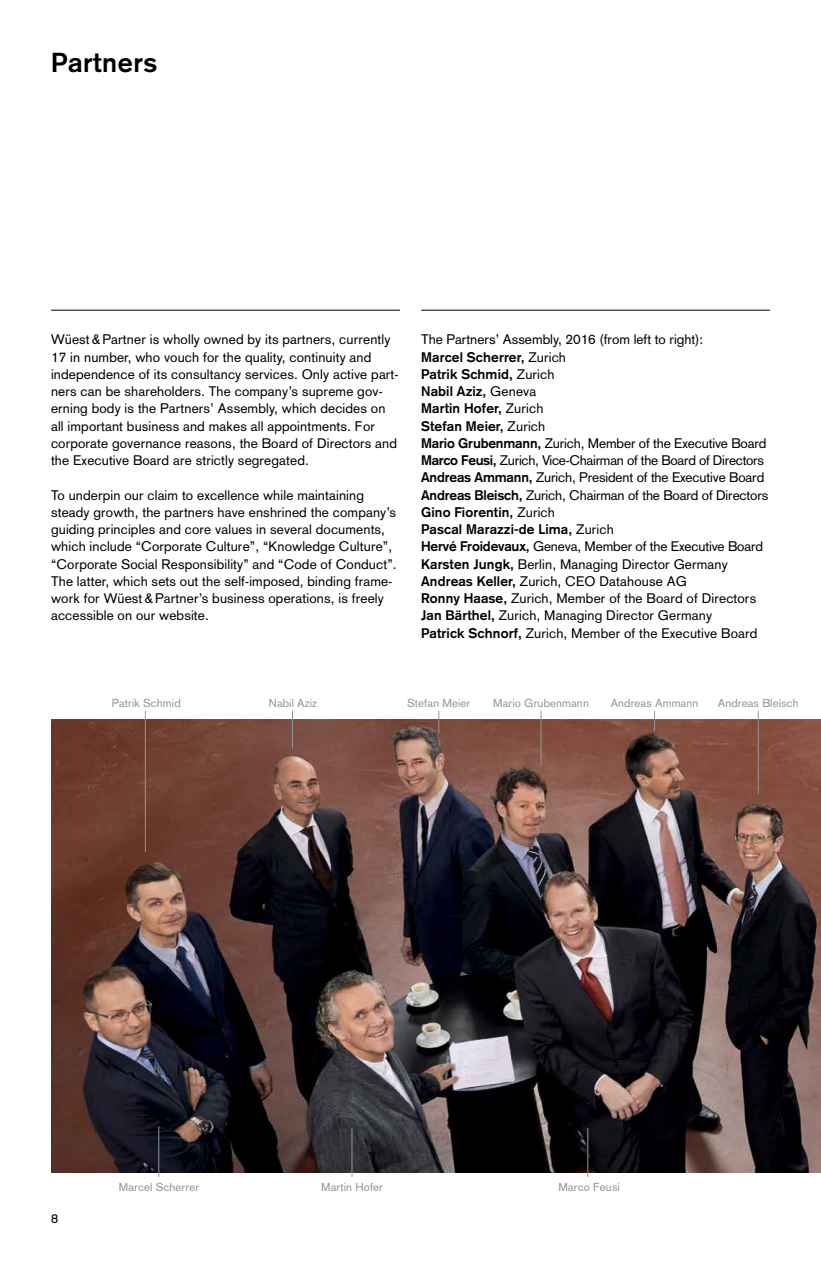
<style>
.page{position:relative;width:821px;height:1263px;background:#fff}
.page>*{position:absolute;margin:0;border:0;box-sizing:border-box;transform-origin:0 0}
.t1{font:700 27px "Akzidenz Grotesk";letter-spacing:.02em;color:#000}
.t2{font:13.65px/17.2px "Akzidenz Grotesk";letter-spacing:.01em;color:#000}
.t3{font:12.75px "Akzidenz Grotesk";color:#000}
.t4{font:11.4px "Akzidenz Grotesk";letter-spacing:.01em;color:#939598}
.s1{font-weight:700}
</style>
<div class="page">
<hr style="left:51px;top:310px;width:349px;height:1px;background:#000">
<hr style="left:421px;top:310px;width:349px;height:1px;background:#000">
<img style="left:51px;top:719px;width:770px;height:453px">
<hr style="left:352px;top:1128px;width:1px;height:49px;background:#939598">
<hr style="left:587px;top:1128px;width:1px;height:49px;background:#939598">
<hr style="left:541px;top:711px;width:1px;height:55px;background:#939598">
<svg style="left:654px;top:711px;width:1px;height:20px"></svg>
<hr style="left:758px;top:711px;width:1px;height:83px;background:#939598">
<hr style="left:158px;top:1126px;width:1px;height:51px;background:#939598">
<hr style="left:145px;top:711px;width:1px;height:141px;background:#939598">
<hr style="left:292px;top:711px;width:1px;height:37px;background:#939598">
<svg style="left:438px;top:711px;width:1px;height:22px"></svg>
<h1 class="t1" style="left:51px;top:47px;width:107px">Partners</h1>
<p class="t2" style="left:51px;top:331px;width:349px">Wüest&amp;Partner is wholly owned by its partners, currently 17 in number, who vouch for the quality, continuity and independence of its consultancy services. Only active part&shy;ners can be shareholders. The company’s supreme gov&shy;erning body is the Partners’ Assembly, which decides on all important business and makes all appointments. For corporate governance reasons, the Board of Directors and the Executive Board are strictly segregated.</p>
<p class="t2" style="left:51px;top:486px;width:347px">To underpin our claim to excellence while maintaining steady growth, the partners have enshrined the company’s guiding principles and core values in several documents, which include “Corporate Culture”, “Knowledge Culture”, “Corporate Social Responsibility” and “Code of Conduct”.<br>The latter, which sets out the self-imposed, binding frame&shy;work for Wüest&amp;Partner’s business operations, is freely accessible on our website.</p>
<p class="t2" style="left:421px;top:331px;width:349px">The Partners’ Assembly, 2016 (from left to right):<br><span class="s1">Marcel Scherrer,</span> Zurich<br><span class="s1">Patrik Schmid,</span> Zurich<br><span class="s1">Nabil Aziz,</span> Geneva<br><span class="s1">Martin Hofer,</span> Zurich<br><span class="s1">Stefan Meier,</span> Zurich<br><span class="s1">Mario Grubenmann,</span> Zurich, Member of the Executive Board <span class="s1">Marco Feusi,</span> Zurich, Vice-Chairman of the Board of Directors <span class="s1">Andreas Ammann,</span> Zurich, President of the Executive Board <span class="s1">Andreas Bleisch,</span> Zurich, Chairman of the Board of Directors <span class="s1">Gino Fiorentin,</span> Zurich<br><span class="s1">Pascal Marazzi-de Lima,</span> Zurich<br><span class="s1">Hervé Froidevaux,</span> Geneva, Member of the Executive Board <span class="s1">Karsten Jungk,</span> Berlin, Managing Director Germany <span class="s1">Andreas Keller,</span> Zurich, CEO Datahouse AG<br><span class="s1">Ronny Haase,</span> Zurich, Member of the Board of Directors <span class="s1">Jan Bärthel,</span> Zurich, Managing Director Germany<br><span class="s1">Patrick Schnorf,</span> Zurich, Member of the Executive Board</p>
<p class="t4" style="left:112px;top:696px;width:71px">Patrik Schmid</p>
<p class="t4" style="left:269px;top:696px;width:50px">Nabil Aziz</p>
<p class="t4" style="left:407px;top:696px;width:65px">Stefan Meier</p>
<p class="t4" style="left:493px;top:696px;width:97px">Mario Grubenmann</p>
<p class="t4" style="left:610px;top:696px;width:89px">Andreas Ammann</p>
<p class="t4" style="left:718px;top:696px;width:82px">Andreas Bleisch</p>
<p class="t3" style="left:51px;top:1211px;width:9px">8</p>
<p class="t4" style="left:119px;top:1180px;width:82px">Marcel Scherrer</p>
<p class="t4" style="left:321px;top:1180px;width:63px">Martin Hofer</p>
<p class="t4" style="left:558px;top:1180px;width:63px">Marco Feusi</p>
</div>
